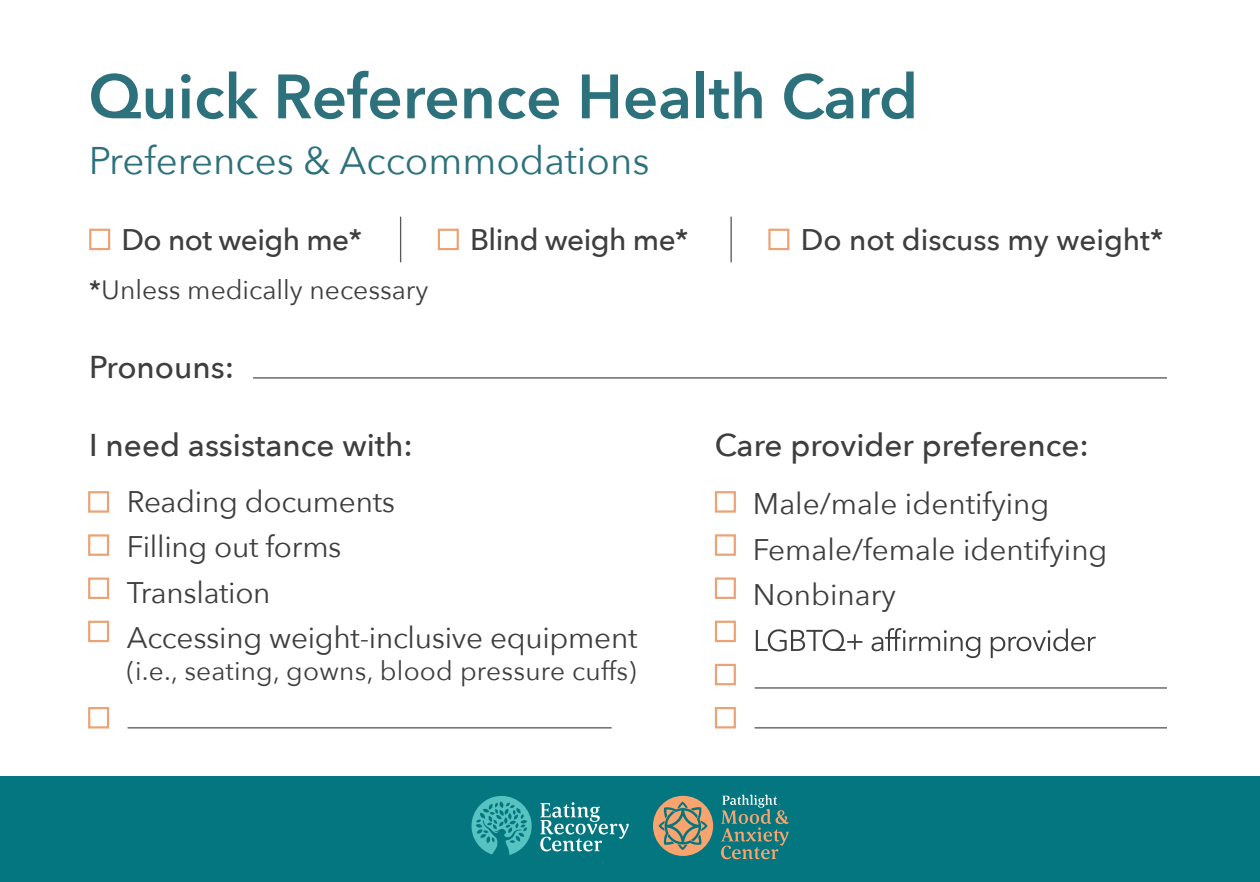
<style>
.page{position:relative;width:1260px;height:882px;background:#fff}
.page>*{position:absolute;margin:0;border:0;box-sizing:border-box;transform-origin:0 0}
.t1{font:600 61.95px "Avenir Next";color:#2c717c}
.t2{font:38.5px "Avenir Next";color:#2c717c}
.t3{font:500 31.5px "Avenir Next";color:#3e3e3f}
.t4{font:29.75px/45.5px "Avenir Next";letter-spacing:-.01em;color:#3e3e3f}
.t5{font:500 29.75px "Avenir Next";letter-spacing:-.02em;color:#3e3e3f}
.t6{font:500 29.75px "Avenir Next";color:#3e3e3f}
.t7{font:26.6px "Avenir Next";color:#3e3e3f}
.t8{font:26.25px "Avenir Next";letter-spacing:.01em;color:#3e3e3f}
.s1{font-weight:500}
</style>
<div class="page">
<svg style="left:756px;top:628px;width:340px;height:30px"></svg>
<div style="left:88px;top:491px;width:21px;height:22px;border:2px solid #eba274"></div>
<div style="left:715px;top:491px;width:21px;height:22px;border:2px solid #eba274"></div>
<div style="left:88px;top:534px;width:21px;height:22px;border:2px solid #eba274"></div>
<div style="left:715px;top:534px;width:21px;height:22px;border:2px solid #eba274"></div>
<div style="left:88px;top:578px;width:21px;height:21px;border:2px solid #eba274"></div>
<div style="left:715px;top:577px;width:21px;height:22px;border:2px solid #eba274"></div>
<div style="left:88px;top:621px;width:21px;height:21px;border:2px solid #eba274"></div>
<div style="left:715px;top:621px;width:21px;height:21px;border:2px solid #eba274"></div>
<div style="left:715px;top:664px;width:21px;height:21px;border:2px solid #eba274"></div>
<div style="left:88px;top:707px;width:21px;height:22px;border:2px solid #eba274"></div>
<div style="left:715px;top:707px;width:21px;height:21px;border:2px solid #eba274"></div>
<div style="left:0;top:776px;width:1260px;height:106px;background:#037680"></div>
<svg style="left:721px;top:795px;width:68px;height:64px"></svg>
<svg style="left:653px;top:796px;width:60px;height:60px"></svg>
<svg style="left:471px;top:796px;width:61px;height:59px"></svg>
<svg style="left:540px;top:802px;width:89px;height:49px"></svg>
<hr style="left:253px;top:377px;width:914px;height:2px;background:#57585a">
<hr style="left:755px;top:687px;width:412px;height:2px;background:#57585a">
<hr style="left:128px;top:727px;width:484px;height:2px;background:#57585a">
<hr style="left:755px;top:727px;width:412px;height:2px;background:#57585a">
<div style="left:89px;top:229px;width:21px;height:21px;border:2px solid #eba274"></div>
<div style="left:438px;top:229px;width:21px;height:21px;border:2px solid #eba274"></div>
<div style="left:768px;top:229px;width:21px;height:21px;border:2px solid #eba274"></div>
<hr style="left:730px;top:217px;width:2px;height:45px;background:#57585a">
<hr style="left:400px;top:217px;width:1px;height:45px;background:#57585a">
<h1 class="t1" style="left:89px;top:44px;width:831px">Quick Reference Health Card</h1>
<p class="t2" style="left:89px;top:128px;width:562px">Preferences &amp; Accommodations</p>
<p class="t5" style="left:121px;top:214px;width:242px">Do not weigh me*</p>
<p class="t5" style="left:470px;top:214px;width:220px">Blind weigh me*</p>
<p class="t6" style="left:801px;top:214px;width:364px">Do not discuss my weight*</p>
<p class="t7" style="left:89px;top:268px;width:341px"><span class="s1">*</span>Unless medically necessary</p>
<p class="t3" style="left:89px;top:340px;width:147px">Pronouns:</p>
<p class="t3" style="left:89px;top:418px;width:325px">I need assistance with:</p>
<p class="t4" style="left:127px;top:477px;width:512px">Reading documents<br>Filling out forms<br>Translation<br>Accessing weight-inclusive equipment</p>
<p class="t8" style="left:127px;top:648px;width:511px">(i.e., seating, gowns, blood pressure cuffs)</p>
<p class="t3" style="left:715px;top:418px;width:375px">Care provider preference:</p>
<p class="t4" style="left:753px;top:480px;width:356px">Male/male identifying<br>Female/female identifying<br>Nonbinary</p>
</div>
